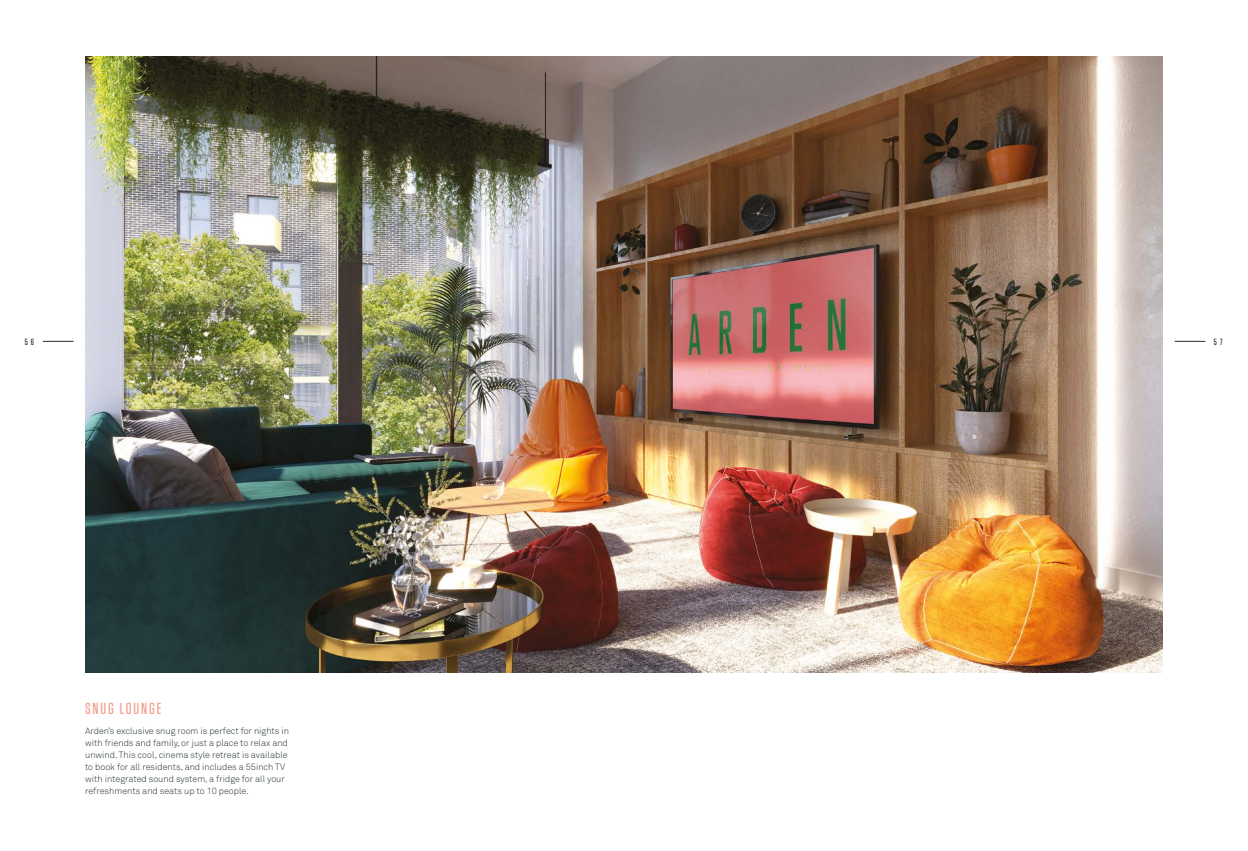
<style>
.page{position:relative;width:1248px;height:851px;background:#fff}
.page>*{position:absolute;margin:0;border:0;box-sizing:border-box;transform-origin:0 0}
.subtitle_16pt{font:500 16px "Tungsten";letter-spacing:.12em;color:#f49f8d}
.Main_Body{font:300 9px/12px "Akkurat Pro";color:#21312c}
.t1{font:500 9px "Tungsten";color:#21312c}
</style>
<div class="page">
<hr style="left:1174px;top:341px;width:31px;height:1px;background:#21312c">
<hr style="left:43px;top:341px;width:30px;height:1px;background:#21312c">
<img style="left:85px;top:57px;width:1077px;height:615px">
<p class="t1" style="left:25px;top:337px;width:11px">5 6</p>
<p class="t1" style="left:1213px;top:337px;width:10px">5 7</p>
<p class="subtitle_16pt" style="left:85px;top:699px;width:78px">SNUG LOUNGE</p>
<p class="Main_Body" style="left:85px;top:725px;width:205px">Arden’s exclusive snug room is perfect for nights in with friends and family, or just a place to relax and unwind. This cool, cinema style retreat is available to book for all residents, and includes a 55inch TV with integrated sound system, a fridge for all your refreshments and seats up to 10 people.</p>
</div>
